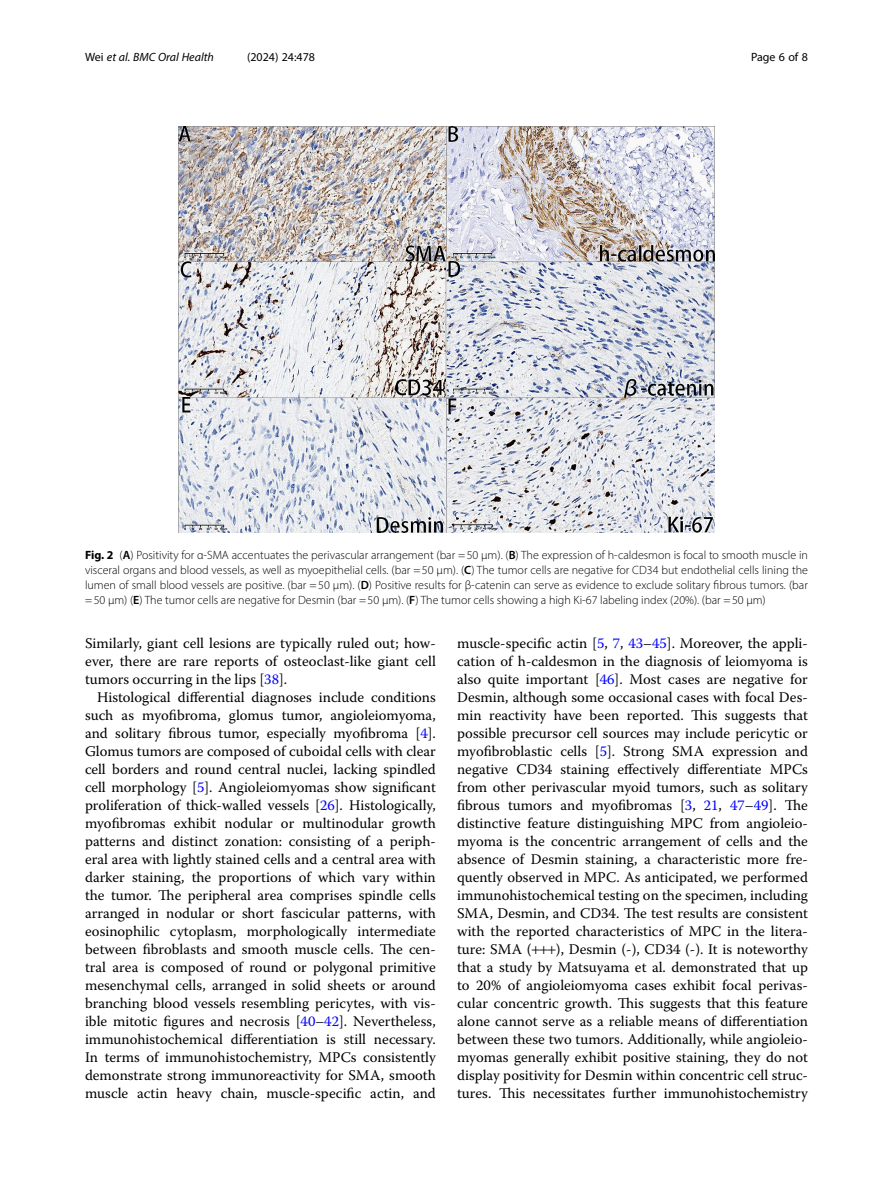
<style>
.page{position:relative;width:893px;height:1191px;background:#fff}
.page>*{position:absolute;margin:0;border:0;box-sizing:border-box;transform-origin:0 0}
.Body_Text_Indent{font:14.7px/18px "Warnock Pro";color:#000;text-align:justify}
.Figure_Caption{font:300 12px/15px "Myriad Pro";color:#000;text-align:justify}
.t1{font:italic 12px "Myriad Pro";color:#000}
.t2{font:12px "Myriad Pro";color:#000}
.s1{font-style:normal}
.s2{font-weight:700}
.s3{font-weight:600}
.s4{color:#00f}
</style>
<div class="page">
<img style="left:178px;top:126px;width:536px;height:406px">
<p class="t1" style="left:85px;top:50px;width:130px"><span class="s1">Wei</span> et al. BMC Oral Health</p>
<p class="t2" style="left:247px;top:50px;width:70px">(2024) 24:478</p>
<p class="t2" style="left:751px;top:50px;width:58px">Page 6 of 8</p>
<p class="Figure_Caption" style="left:85px;top:547px;width:724px"><span class="s2">Fig. 2</span> (<span class="s3">A</span>) Positivity for α-SMA accentuates the perivascular arrangement (bar =50 μm). (<span class="s3">B</span>) The expression of h-caldesmon is focal to smooth muscle in visceral organs and blood vessels, as well as myoepithelial cells. (bar =50 μm). (<span class="s3">C</span>) The tumor cells are negative for CD34 but endothelial cells lining the lumen of small blood vessels are positive. (bar =50 μm). (<span class="s3">D</span>) Positive results for β-catenin can serve as evidence to exclude solitary fibrous tumors. (bar =50 μm) (<span class="s3">E</span>) The tumor cells are negative for Desmin (bar =50 μm). (<span class="s3">F</span>) The tumor cells showing a high Ki-67 labeling index (20%). (bar =50 μm)</p>
<p class="Body_Text_Indent" style="left:85px;top:634px;width:352px">Similarly, giant cell lesions are typically ruled out; how&shy;ever, there are rare reports of osteoclast-like giant cell tumors occurring in the lips [<span class="s4">38</span>].</p>
<p class="Body_Text_Indent" style="left:85px;top:688px;width:352px;text-indent:12px">Histological differential diagnoses include conditions such as myofibroma, glomus tumor, angioleiomyoma, and solitary fibrous tumor, especially myofibroma [<span class="s4">4</span>].<br>Glomus tumors are composed of cuboidal cells with clear cell borders and round central nuclei, lacking spindled cell morphology [<span class="s4">5</span>]. Angioleiomyomas show significant proliferation of thick-walled vessels [<span class="s4">26</span>]. Histologically, myofibromas exhibit nodular or multinodular growth patterns and distinct zonation: consisting of a periph&shy;eral area with lightly stained cells and a central area with darker staining, the proportions of which vary within the tumor. The peripheral area comprises spindle cells arranged in nodular or short fascicular patterns, with eosinophilic cytoplasm, morphologically intermediate between fibroblasts and smooth muscle cells. The cen&shy;tral area is composed of round or polygonal primitive mesenchymal cells, arranged in solid sheets or around branching blood vessels resembling pericytes, with vis&shy;ible mitotic figures and necrosis [<span class="s4">40</span>–<span class="s4">42</span>]. Nevertheless, immunohistochemical differentiation is still necessary.<br>In terms of immunohistochemistry, MPCs consistently demonstrate strong immunoreactivity for SMA, smooth muscle actin heavy chain, muscle-specific actin, and</p>
<p class="Body_Text_Indent" style="left:457px;top:634px;width:352px">muscle-specific actin [<span class="s4">5</span>, <span class="s4">7</span>, <span class="s4">43</span>–<span class="s4">45</span>]. Moreover, the appli&shy;cation of h-caldesmon in the diagnosis of leiomyoma is also quite important [<span class="s4">46</span>]. Most cases are negative for Desmin, although some occasional cases with focal Des&shy;min reactivity have been reported. This suggests that possible precursor cell sources may include pericytic or myofibroblastic cells [<span class="s4">5</span>]. Strong SMA expression and negative CD34 staining effectively differentiate MPCs from other perivascular myoid tumors, such as solitary fibrous tumors and myofibromas [<span class="s4">3</span>, <span class="s4">21</span>, <span class="s4">47</span>–<span class="s4">49</span>]. The distinctive feature distinguishing MPC from angioleio&shy;myoma is the concentric arrangement of cells and the absence of Desmin staining, a characteristic more fre&shy;quently observed in MPC. As anticipated, we performed immunohistochemical testing on the specimen, including SMA, Desmin, and CD34. The test results are consistent with the reported characteristics of MPC in the litera&shy;ture: SMA (</p>
<p class="Body_Text_Indent" style="left:457px;top:940px;width:352px;text-indent:99px">), Desmin (-), CD34 (-). It is noteworthy that a study by Matsuyama et al. demonstrated that up to 20% of angioleiomyoma cases exhibit focal perivas&shy;cular concentric growth. This suggests that this feature alone cannot serve as a reliable means of differentiation between these two tumors. Additionally, while angioleio&shy;myomas generally exhibit positive staining, they do not display positivity for Desmin within concentric cell struc&shy;tures. This necessitates further immunohistochemistry</p>
</div>
